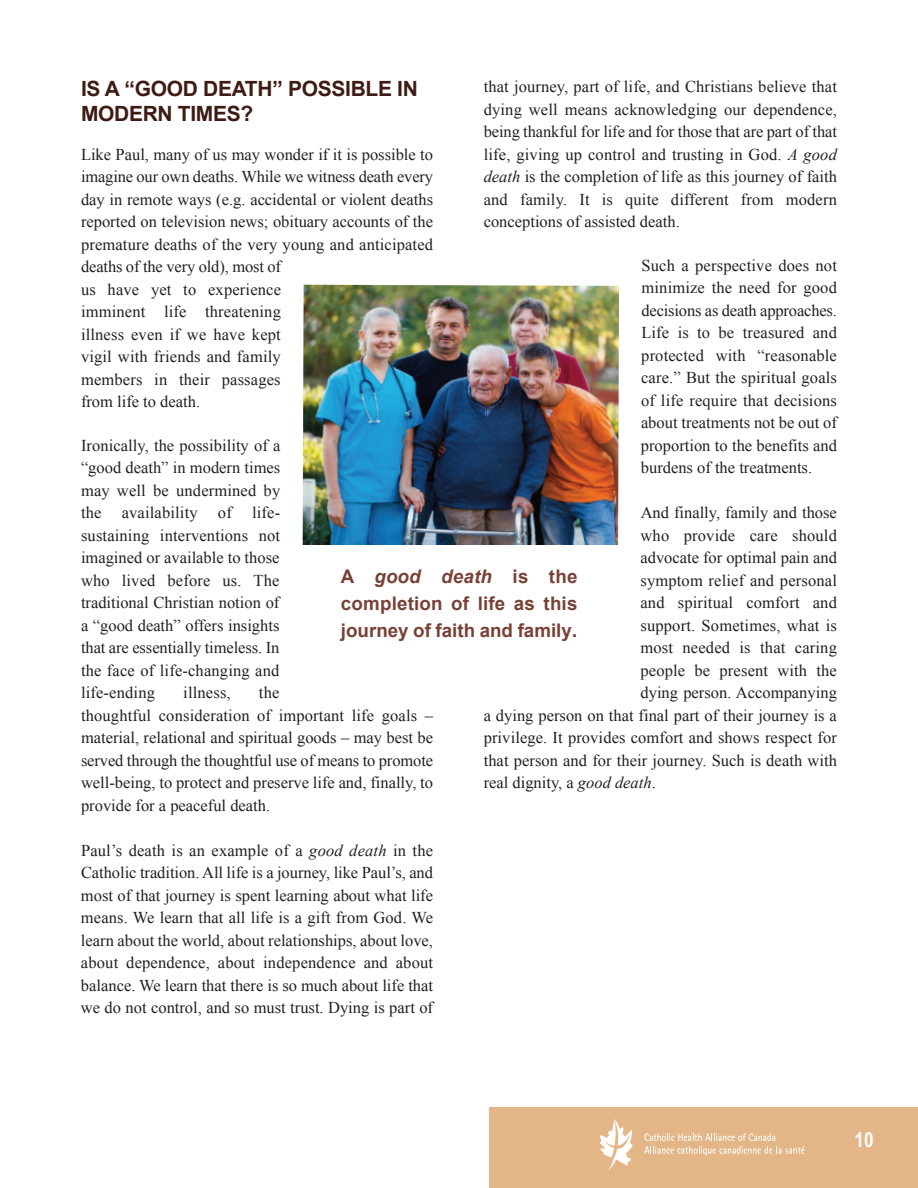
<style>
.page{position:relative;width:918px;height:1188px;background:#fff}
.page>*{position:absolute;margin:0;border:0;box-sizing:border-box;transform-origin:0 0}
.t1{font:700 21px/25.2px "Arial";letter-spacing:-.015em;color:#3f1b15}
.t2{font:700 21px "Arial Narrow";color:#fff}
.t3{font:700 18.75px/27px "Arial";color:#794136;text-align:justify}
.t4{font:16.5px/22.5px "Times New Roman";color:#231f20;text-align:justify}
.s1{font-style:italic}
.s2{font-size:20.25px}
</style>
<div class="page">
<div style="left:490px;top:1107px;width:428px;height:81px;background:#e4b586"></div>
<svg style="left:644px;top:1133px;width:161px;height:23px"></svg>
<svg style="left:599px;top:1119px;width:34px;height:51px"></svg>
<img style="left:303px;top:285px;width:316px;height:260px">
<p class="t4" style="left:484px;top:76px;width:355px">that journey, part of life, and Christians believe that dying well means acknowledging our dependence, being thankful for life and for those that are part of that life, giving up control and trusting in God. <span class="s1">A good death</span> is the completion of life as this journey of faith and family. It is quite different from modern conceptions of assisted death.</p>
<p class="t4" style="left:641px;top:254px;width:198px">Such a perspective does not minimize the need for good decisions as death approaches.<br>Life is to be treasured and protected with “reasonable care.” But the spiritual goals of life require that decisions about treatments not be out of proportion to the benefits and burdens of the treatments.</p>
<p class="t4" style="left:641px;top:502px;width:198px">And finally, family and those</p>
<p class="t4" style="left:641px;top:524px;width:198px">who provide care should</p>
<p class="t4" style="left:640px;top:547px;width:198px">advocate for optimal pain and</p>
<p class="t4" style="left:640px;top:569px;width:198px">symptom relief and personal</p>
<p class="t4" style="left:640px;top:592px;width:198px">and spiritual comfort and</p>
<p class="t4" style="left:640px;top:614px;width:198px">support. Sometimes, what is</p>
<p class="t4" style="left:640px;top:637px;width:198px">most needed is that caring</p>
<p class="t4" style="left:640px;top:659px;width:198px">people be present with the</p>
<p class="t4" style="left:640px;top:682px;width:198px">dying person. Accompanying</p>
<p class="t4" style="left:484px;top:704px;width:355px">a dying person on that final part of their journey is a</p>
<p class="t4" style="left:484px;top:727px;width:355px">privilege. It provides comfort and shows respect for</p>
<p class="t4" style="left:484px;top:749px;width:355px">that person and for their journey. Such is death with</p>
<p class="t4" style="left:484px;top:772px;width:174px">real dignity, a <span class="s1">good death</span>.</p>
<p class="t1" style="left:81px;top:76px;width:338px">is A “good deAth” Possible in modern times?</p>
<p class="t4" style="left:81px;top:143px;width:354px;text-align:left">Like Paul, many of us may wonder if it is possible to imagine our own deaths. While we witness death every day in remote ways (e.g. accidental or violent deaths reported on television news; obituary accounts of the premature deaths of the very young and anticipated deaths of the very old), most of<br>us have yet to experience<br>imminent life threatening<br>illness even if we have kept<br>vigil with friends and family<br>members in their passages<br>from life to death.</p>
<p class="t4" style="left:81px;top:434px;width:201px">Ironically, the possibility of a “good death” in modern times may well be undermined by the availability of life&shy;sustaining interventions not imagined or available to those who lived before us. The traditional Christian notion of a “good death” offers insights that are essentially timeless. In the face of life-changing and life-ending</p>
<p class="t3" style="left:341px;top:563px;width:238px">A <span class="s1">good death</span> is the completion of life as this journey of faith and family<span class="s2">.</span></p>
<p class="t4" style="left:81px;top:682px;width:354px;text-align:left;text-indent:178px">the<br>thoughtful consideration of important life goals – material, relational and spiritual goods – may best be served through the thoughtful use of means to promote well-being, to protect and preserve life and, finally, to provide for a peaceful death.</p>
<p class="t4" style="left:81px;top:839px;width:354px">Paul’s death is an example of a <span class="s1">good death</span> in the Catholic tradition. All life is a journey, like Paul’s, and most of that journey is spent learning about what life means. We learn that all life is a gift from God. We learn about the world, about relationships, about love, about dependence, about independence and about balance. We learn that there is so much about life that we do not control, and so must trust. Dying is part of</p>
<p class="t4" style="left:183px;top:682px;width:49px">illness,</p>
<p class="t2" style="left:854px;top:1127px;width:21px">10</p>
</div>
